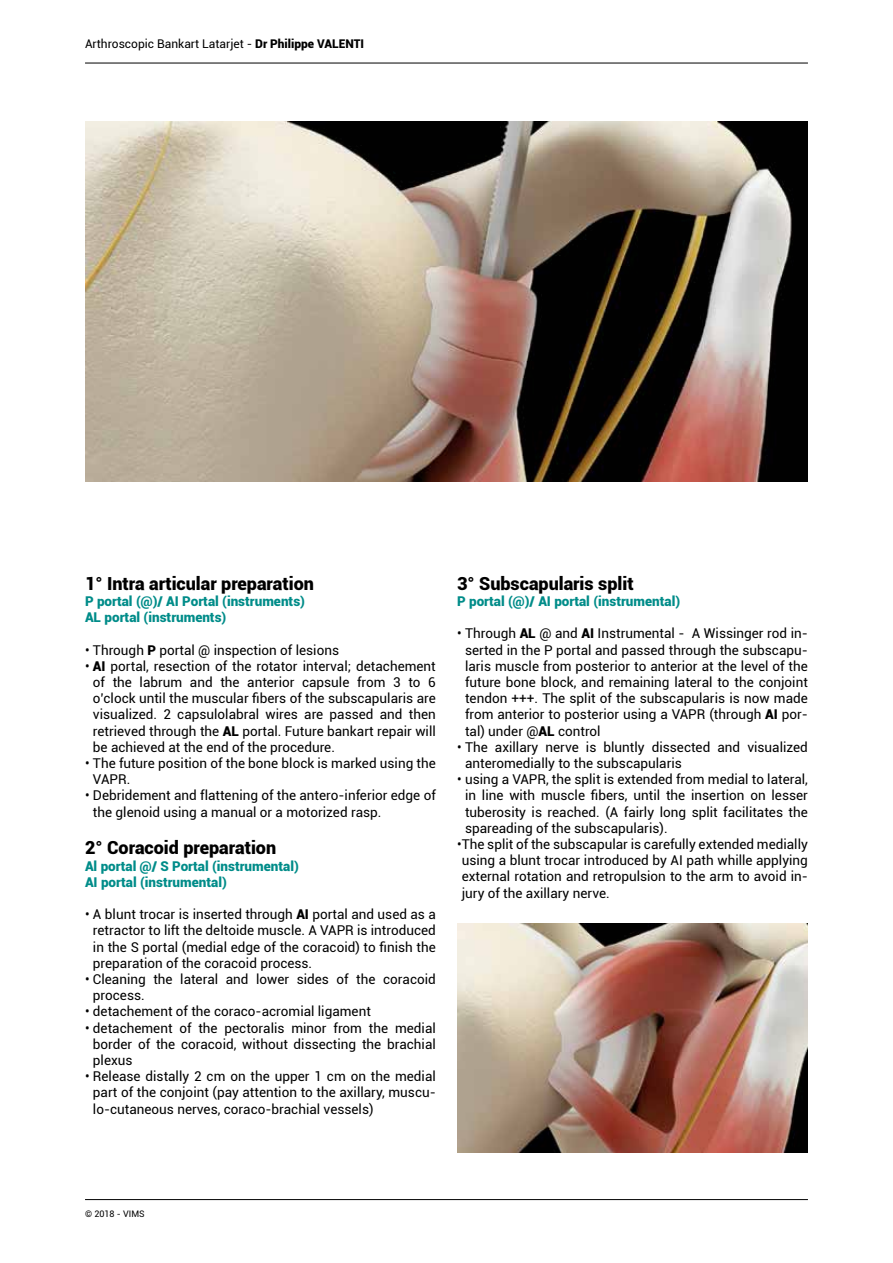
<style>
.page{position:relative;width:893px;height:1263px;background:#fff}
.page>*{position:absolute;margin:0;border:0;box-sizing:border-box;transform-origin:0 0}
.t1{font:900 18px "Roboto";color:#000}
.t2{font:13.5px/16.2px "Roboto";color:#000;text-align:justify}
.t3{font:900 13.5px/16.2px "Roboto";color:#008c89}
.t4{font:12px "Roboto";color:#000}
.t5{font:9px "Roboto";color:#000}
.s1{font-weight:900}
</style>
<div class="page">
<hr style="left:85px;top:1199px;width:723px;height:1px;background:#000">
<hr style="left:85px;top:63px;width:723px;height:1px;background:#000">
<img style="left:85px;top:121px;width:723px;height:361px">
<img style="left:457px;top:924px;width:351px;height:229px">
<p class="t4" style="left:85px;top:36px;width:281px">Arthroscopic Bankart Latarjet - <span class="s1">Dr Philippe VALENTI</span></p>
<h1 class="t1" style="left:85px;top:573px;width:230px">1° Intra articular preparation</h1>
<p class="t3" style="left:85px;top:593px;width:222px">P portal (@)/ AI Portal (instruments)<br>AL portal (instruments)</p>
<p class="t2" style="left:85px;top:642px;width:256px">• Through <span class="s1">P</span> portal @ inspection of lesions</p>
<p class="t2" style="left:93px;top:658px;width:344px;text-indent:-8px">• <span class="s1">AI</span> portal, resection of the rotator interval; detachement of the labrum and the anterior capsule from 3 to 6 o’clock until the muscular fibers of the subscapularis are visualized. 2 capsulolabral wires are passed and then retrieved through the <span class="s1">AL</span> portal. Future bankart repair will be achieved at the end of the procedure.</p>
<p class="t2" style="left:93px;top:755px;width:344px;text-indent:-8px">• The future position of the bone block is marked using the<br>VAPR.</p>
<p class="t2" style="left:93px;top:788px;width:344px;text-indent:-8px">• Debridement and flattening of the antero-inferior edge of the glenoid using a manual or a motorized rasp.</p>
<h1 class="t1" style="left:85px;top:838px;width:193px">2° Coracoid preparation</h1>
<p class="t3" style="left:85px;top:858px;width:215px">Al portal @/ S Portal (instrumental)<br>AI portal (instrumental)</p>
<p class="t2" style="left:93px;top:906px;width:344px;text-indent:-8px">• A blunt trocar is inserted through <span class="s1">AI</span> portal and used as a retractor to lift the deltoide muscle. A VAPR is introduced in the S portal (medial edge of the coracoid) to finish the preparation of the coracoid process.</p>
<p class="t2" style="left:93px;top:971px;width:344px;text-indent:-8px">• Cleaning the lateral and lower sides of the coracoid process.</p>
<p class="t2" style="left:85px;top:1004px;width:287px">• detachement of the coraco-acromial ligament</p>
<p class="t2" style="left:93px;top:1020px;width:344px;text-indent:-8px">• detachement of the pectoralis minor from the medial border of the coracoid, without dissecting the brachial plexus</p>
<p class="t2" style="left:93px;top:1068px;width:344px;text-indent:-8px">• Release distally 2 cm on the upper 1 cm on the medial part of the conjoint (pay attention to the axillary, muscu&shy;lo-cutaneous nerves, coraco-brachial vessels)</p>
<h1 class="t1" style="left:457px;top:573px;width:178px">3° Subscapularis split</h1>
<p class="t3" style="left:457px;top:593px;width:225px">P portal (@)/ AI portal (instrumental)</p>
<p class="t2" style="left:465px;top:626px;width:344px;text-indent:-8px">• Through <span class="s1">AL</span> @ and <span class="s1">AI</span> Instrumental - A Wissinger rod in&shy;serted in the P portal and passed through the subscapu&shy;laris muscle from posterior to anterior at the level of the future bone block, and remaining lateral to the conjoint tendon +++. The split of the subscapularis is now made from anterior to posterior using a VAPR (through <span class="s1">AI</span> por&shy;tal) under @<span class="s1">AL</span> control</p>
<p class="t2" style="left:465px;top:739px;width:344px;text-indent:-8px">• The axillary nerve is bluntly dissected and visualized anteromedially to the subscapularis</p>
<p class="t2" style="left:465px;top:771px;width:344px;text-indent:-8px">• using a VAPR, the split is extended from medial to lateral, in line with muscle fibers, until the insertion on lesser tuberosity is reached. (A fairly long split facilitates the spareading of the subscapularis).</p>
<p class="t2" style="left:462px;top:836px;width:348px;text-indent:-5px">•The split of the subscapular is carefully extended medially using a blunt trocar introduced by AI path whille applying external rotation and retropulsion to the arm to avoid in&shy;jury of the axillary nerve.</p>
<p class="t5" style="left:85px;top:1208px;width:61px">© 2018 - VIMS</p>
</div>
